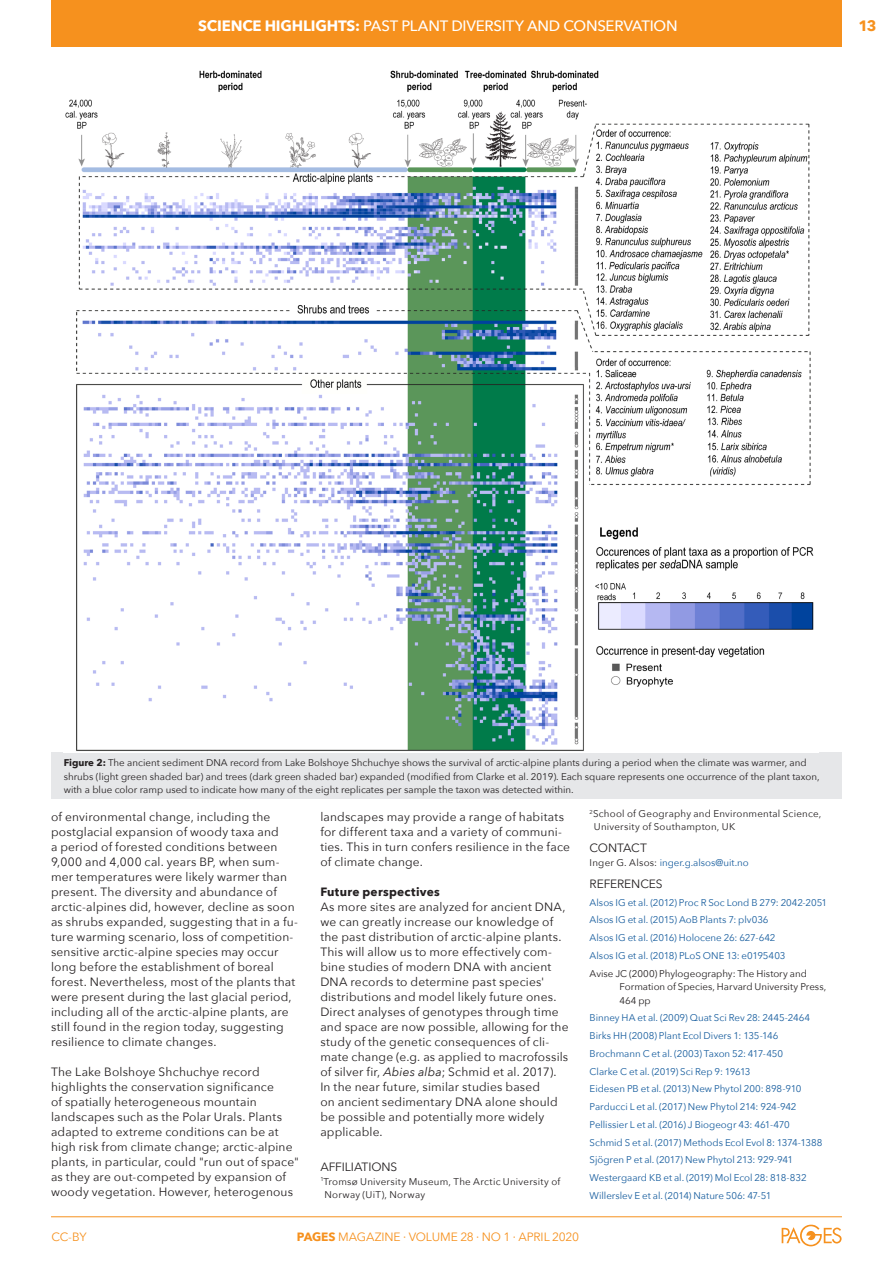
<style>
.page{position:relative;width:893px;height:1263px;background:#fff}
.page>*{position:absolute;margin:0;border:0;box-sizing:border-box;transform-origin:0 0}
.t1{font:500 15px "Avenir Next";letter-spacing:-.015em;color:#fff}
.t2{font:700 15px "Avenir Next";color:#f6911e}
._3col-text{font:12px/15px "Avenir Next";letter-spacing:.015em;color:#231f20}
.t3{font:12px "Avenir Next";letter-spacing:-.01em;color:#f6911e}
.ARTICLE-INFO-Title{font:12px "Avenir Next";letter-spacing:-.01em;color:#231f20}
._3col-subtitles{font:700 12px "Avenir Next";letter-spacing:.02em;color:#231f20}
.ARTICLE-INFO-Referen{font:9.75px "Avenir Next";letter-spacing:-.005em;color:#175d9e}
.ARTICLE-Figure_Capti{font:9.75px/13.5px "Avenir Next";color:#231f20}
.ARTICLE-INFO-Authors{font:9.75px/13.5px "Avenir Next";letter-spacing:.02em;color:#231f20}
.ARTICLE-INFO-Referen-2{font:9.75px/13.5px "Avenir Next";color:#231f20}
.ARTICLE-INFO-General{font:9.75px "Avenir Next";color:#175d9e}
.s1{font-weight:700}
.s2{font-style:italic}
.s3{color:#231f20}
</style>
<div class="page">
<hr style="left:51px;top:1216px;width:791px;height:1px;background:#f6911e">
<svg style="left:782px;top:1225px;width:60px;height:21px"></svg>
<div style="left:51px;top:0;width:791px;height:46px;background:#f6911e"></div>
<div style="left:51px;top:752px;width:791px;height:47px;background:#e6e7e9"></div>
<img style="left:65px;top:70px;width:749px;height:681px">
<p class="t1" style="left:198px;top:13px;width:478px"><span class="s1">SCIENCE HIGHLIGHTS:</span> PAST PLANT DIVERSITY AND CONSERVATION</p>
<p class="t2" style="left:858px;top:12px;width:20px">13</p>
<p class="ARTICLE-Figure_Capti" style="left:64px;top:756px;width:757px"><span class="s1">Figure 2:</span> The ancient sediment DNA record from Lake Bolshoye Shchuchye shows the survival of arctic-alpine plants during a period when the climate was warmer, and shrubs (light green shaded bar) and trees (dark green shaded bar) expanded (modified from Clarke et al. 2019). Each square represents one occurrence of the plant taxon, with a blue color ramp used to indicate how many of the eight replicates per sample the taxon was detected within.</p>
<p class="_3col-text" style="left:51px;top:809px;width:248px">of environmental change, including the postglacial expansion of woody taxa and<br>a period of forested conditions between 9,000 and 4,000 cal. years BP, when sum&shy;mer temperatures were likely warmer than present. The diversity and abundance of arctic-alpines did, however, decline as soon as shrubs expanded, suggesting that in a fu&shy;ture warming scenario, loss of competition&shy;sensitive arctic-alpine species may occur long before the establishment of boreal forest. Nevertheless, most of the plants that were present during the last glacial period, including all of the arctic-alpine plants, are still found in the region today, suggesting resilience to climate changes.</p>
<p class="_3col-text" style="left:51px;top:1064px;width:249px">The Lake Bolshoye Shchuchye record highlights the conservation significance<br>of spatially heterogeneous mountain landscapes such as the Polar Urals. Plants adapted to extreme conditions can be at high risk from climate change; arctic-alpine plants, in particular, could "run out of space" as they are out-competed by expansion of woody vegetation. However, heterogenous</p>
<p class="_3col-text" style="left:320px;top:809px;width:251px">landscapes may provide a range of habitats for different taxa and a variety of communi&shy;ties. This in turn confers resilience in the face of climate change.</p>
<p class="_3col-subtitles" style="left:320px;top:882px;width:121px">Future perspectives</p>
<p class="_3col-text" style="left:320px;top:899px;width:250px">As more sites are analyzed for ancient DNA, we can greatly increase our knowledge of the past distribution of arctic-alpine plants.<br>This will allow us to more effectively com&shy;bine studies of modern DNA with ancient DNA records to determine past species' distributions and model likely future ones.<br>Direct analyses of genotypes through time and space are now possible, allowing for the study of the genetic consequences of cli&shy;mate change (e.g. as applied to macrofossils of silver fir, <span class="s2">Abies alba</span>; Schmid et al. 2017).<br>I n the near future, similar studies based<br>on ancient sedimentary DNA alone should be possible and potentially more widely applicable.</p>
<p class="ARTICLE-INFO-Title" style="left:320px;top:1157px;width:79px">AFFI LIATIONS</p>
<p class="ARTICLE-INFO-Authors" style="left:325px;top:1174px;width:237px;text-indent:-4px"><sup>1</sup>Tromsø University Museum, The Arctic University of<br>Norway (UiT), Norway</p>
<p class="ARTICLE-INFO-Authors" style="left:594px;top:806px;width:229px;text-indent:-4px"><sup>2</sup>School of Geography and Environmental Science,<br>University of Southampton, UK</p>
<p class="ARTICLE-INFO-Title" style="left:590px;top:838px;width:59px">CONTACT</p>
<p class="ARTICLE-INFO-General" style="left:590px;top:854px;width:161px"><span class="s3">I nger G. Alsos:</span> inger.g.alsos@uit.no</p>
<p class="ARTICLE-INFO-Title" style="left:590px;top:874px;width:75px">REFERENCES</p>
<p class="ARTICLE-INFO-Referen" style="left:590px;top:894px;width:239px">Alsos I G et al. (2012) Proc R Soc Lond B 279: 2042-2051</p>
<p class="ARTICLE-INFO-Referen" style="left:590px;top:912px;width:180px">Alsos I G et al. (2015) AoB Plants 7: plv036</p>
<p class="ARTICLE-INFO-Referen" style="left:590px;top:929px;width:187px">Alsos I G et al. (2016) Holocene 26: 627-642</p>
<p class="ARTICLE-INFO-Referen" style="left:590px;top:947px;width:197px">Alsos I G et al. (2018) PLoS ONE 13: e0195403</p>
<p class="ARTICLE-INFO-Referen-2" style="left:619px;top:966px;width:208px;text-indent:-30px">Avise JC (2000) Phylogeography: The History and<br>Formation of Species, Harvard University Press,<br>464 pp</p>
<p class="ARTICLE-INFO-Referen" style="left:590px;top:1010px;width:222px">Binney HA et al. (2009) Quat Sci Rev 28: 2445-2464</p>
<p class="ARTICLE-INFO-Referen" style="left:590px;top:1027px;width:190px">Birks HH (2008) Plant Ecol Divers 1: 135-146</p>
<p class="ARTICLE-INFO-Referen" style="left:590px;top:1045px;width:195px">Brochmann C et al. (2003) Taxon 52: 417-450</p>
<p class="ARTICLE-INFO-Referen" style="left:590px;top:1063px;width:162px">Clarke C et al. (2019) Sci Rep 9: 19613</p>
<p class="ARTICLE-INFO-Referen" style="left:590px;top:1081px;width:213px">Eidesen PB et al. (2013) New Phytol 200: 898-910</p>
<p class="ARTICLE-INFO-Referen" style="left:590px;top:1098px;width:208px">Parducci L et al. (2017) New Phytol 214: 924-942</p>
<p class="ARTICLE-INFO-Referen" style="left:590px;top:1116px;width:202px">Pellissier L et al. (2016) J Biogeogr 43: 461-470</p>
<p class="ARTICLE-INFO-Referen" style="left:590px;top:1134px;width:234px">Schmid S et al. (2017) Methods Ecol Evol 8: 1374-1388</p>
<p class="ARTICLE-INFO-Referen" style="left:590px;top:1152px;width:205px">Sjögren P et al. (2017) New Phytol 213: 929-941</p>
<p class="ARTICLE-INFO-Referen" style="left:590px;top:1169px;width:219px">Westergaard KB et al. (2019) Mol Ecol 28: 818-832</p>
<p class="ARTICLE-INFO-Referen" style="left:590px;top:1187px;width:183px">Willerslev E et al. (2014) Nature 506: 47-51</p>
<p class="t3" style="left:51px;top:1227px;width:37px">CC-BY</p>
<p class="t3" style="left:297px;top:1227px;width:284px"><span class="s1">PAGES</span> MAGAZI NE ∙ VOLUME 28 ∙ NO 1 ∙ April 2020</p>
</div>
